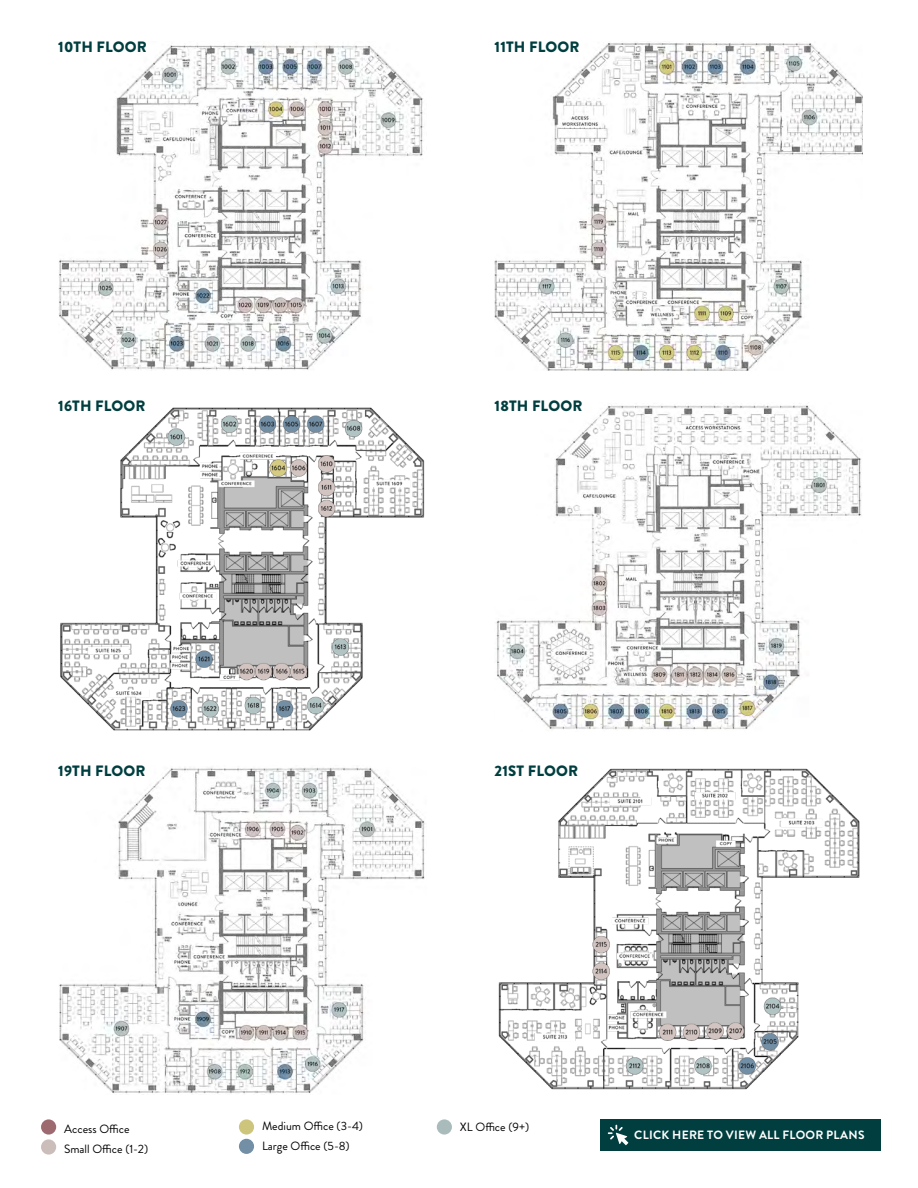
<style>
.page{position:relative;width:918px;height:1188px;background:#fff}
.page>*{position:absolute;margin:0;border:0;box-sizing:border-box;transform-origin:0 0}
.t1{font:900 15px "Brandon Grotesque";letter-spacing:.01em;color:#013e3f}
.t2{font:12px/20px "Brandon Grotesque";color:#000}
.t3{font:700 12px "Brandon Grotesque";letter-spacing:.02em;color:#fff}
</style>
<div class="page">
<img style="left:496px;top:405px;width:366px;height:325px">
<img style="left:60px;top:407px;width:365px;height:324px">
<img style="left:495px;top:43px;width:368px;height:328px">
<img style="left:59px;top:45px;width:365px;height:326px">
<img style="left:59px;top:767px;width:366px;height:327px">
<img style="left:498px;top:768px;width:362px;height:322px">
<div style="left:41px;top:1119px;width:15px;height:16px;background:#9d6a70;border-radius:50%"></div>
<div style="left:41px;top:1139px;width:15px;height:16px;background:#cbbdb9;border-radius:50%"></div>
<div style="left:239px;top:1119px;width:15px;height:16px;background:#cec57d;border-radius:50%"></div>
<div style="left:239px;top:1139px;width:15px;height:15px;background:#738fa6;border-radius:50%"></div>
<div style="left:437px;top:1119px;width:15px;height:16px;background:#aabbbc;border-radius:50%"></div>
<div style="left:600px;top:1119px;width:281px;height:32px;background:#013e3f"></div>
<svg style="left:608px;top:1125px;width:20px;height:20px"></svg>
<p class="t1" style="left:58px;top:37px;width:90px">10TH FLOOR</p>
<p class="t1" style="left:495px;top:37px;width:86px">11TH FLOOR</p>
<p class="t1" style="left:58px;top:395px;width:89px">16TH FLOOR</p>
<p class="t1" style="left:495px;top:395px;width:89px">18TH FLOOR</p>
<p class="t1" style="left:58px;top:760px;width:89px">19TH FLOOR</p>
<p class="t1" style="left:495px;top:760px;width:85px">21ST FLOOR</p>
<p class="t2" style="left:64px;top:1119px;width:85px">Access Office<br>Small Office (1-2)</p>
<p class="t2" style="left:262px;top:1116px;width:103px">Medium Office (3-4)<br>Large Office (5-8)</p>
<p class="t2" style="left:460px;top:1117px;width:71px">XL Office (9+)</p>
<p class="t3" style="left:634px;top:1127px;width:232px">CLICK HERE TO VIEW ALL FLOOR PLANS</p>
</div>
